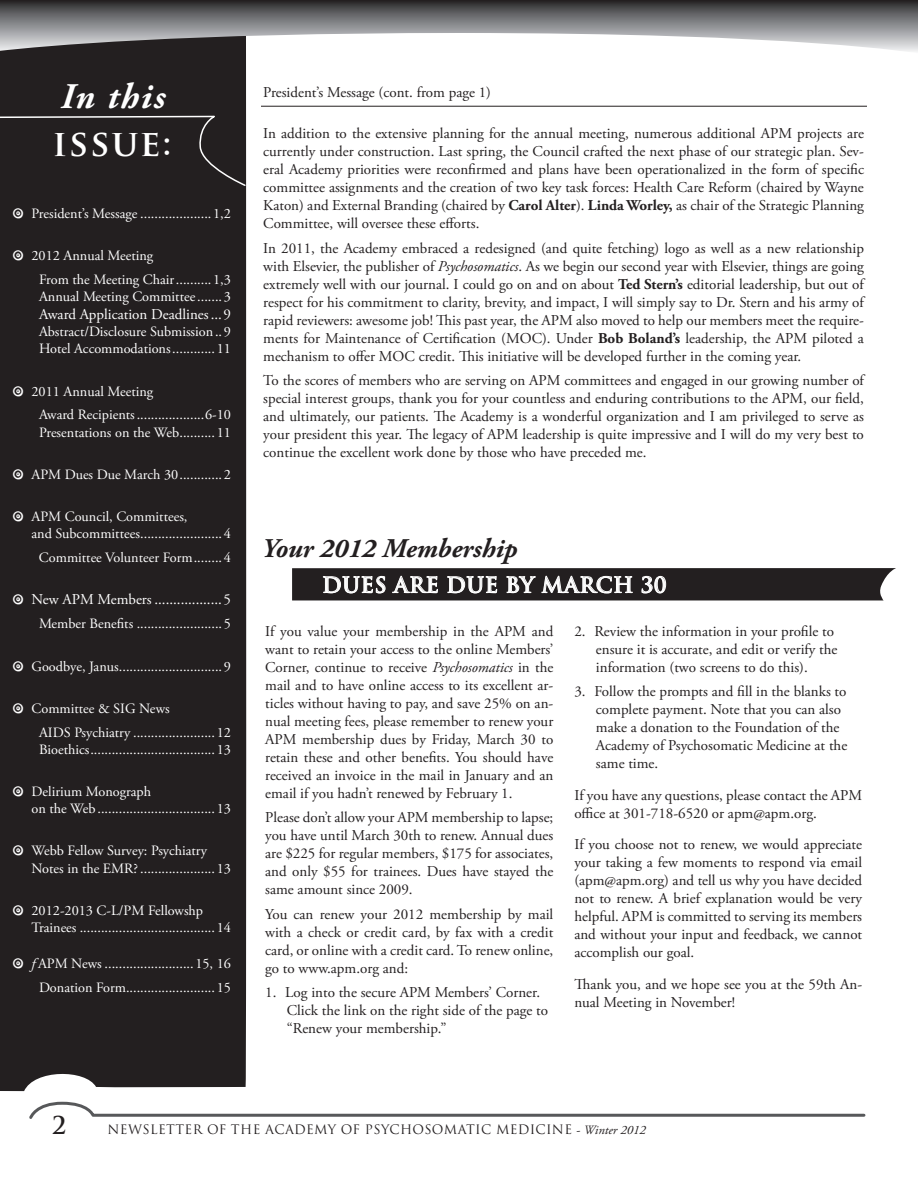
<style>
.page{position:relative;width:918px;height:1188px;background:#fff}
.page>*{position:absolute;margin:0;border:0;box-sizing:border-box;transform-origin:0 0}
.t1{font:italic 700 36px "Adobe Garamond Pro";letter-spacing:.05em;color:#fff}
.t2{font:700 36px "Trajan Pro";letter-spacing:.05em;color:#fff}
.t3{font:italic 700 27px "Adobe Garamond Pro";color:#231f20}
.t4{font:700 24px "Trajan Pro";color:#231f20}
.t5{font:700 21px "Trajan Pro";letter-spacing:.025em;color:#fff}
.t6{font:15px/18px "Adobe Garamond Pro";color:#231f20;text-align:justify}
.t7{font:15px "Adobe Garamond Pro";color:#fff}
.t8{font:14.25px/17.1px "Adobe Garamond Pro";color:#fff}
.t9{font:12.75px "Trajan Pro";letter-spacing:.025em;color:#231f20}
.s1{font-style:italic}
.s2{font-weight:700}
.s3{font-family:"Adobe Garamond Pro"}
.s4{font-family:"Adobe Garamond Pro";font-style:italic}
</style>
<div class="page">
<svg style="left:29px;top:1101px;width:837px;height:18px"></svg>
<div style="left:0;top:53px;width:247px;height:1038px;background:#231f20"></div>
<svg style="left:0;top:0;width:918px;height:53px"></svg>
<hr style="left:261px;top:106px;width:606px;height:1px;background:#231f20">
<div style="left:0;top:116px;width:246px;height:71px;background:#231f20"></div>
<svg style="left:292px;top:568px;width:604px;height:32px;background:#3c3839"></svg>
<svg style="left:13px;top:208px;width:10px;height:10px"></svg>
<svg style="left:13px;top:250px;width:10px;height:10px"></svg>
<svg style="left:13px;top:386px;width:10px;height:10px"></svg>
<svg style="left:13px;top:469px;width:10px;height:10px"></svg>
<svg style="left:13px;top:511px;width:10px;height:10px"></svg>
<svg style="left:13px;top:595px;width:10px;height:9px"></svg>
<svg style="left:13px;top:661px;width:10px;height:10px"></svg>
<svg style="left:13px;top:703px;width:10px;height:10px"></svg>
<svg style="left:13px;top:786px;width:10px;height:10px"></svg>
<svg style="left:13px;top:846px;width:10px;height:10px"></svg>
<svg style="left:13px;top:905px;width:10px;height:10px"></svg>
<svg style="left:13px;top:958px;width:10px;height:10px"></svg>
<h1 class="t1" style="left:61px;top:76px;width:106px">In this</h1>
<h1 class="t2" style="left:52px;top:121px;width:120px">issue:</h1>
<p class="t8" style="left:32px;top:205px;width:201px">President’s Message ....................1,2</p>
<p class="t8" style="left:39px;top:244px;width:194px;line-height:23.9px;text-indent:-8px">2012 Annual Meeting<br>From the Meeting Chair..........1,3</p>
<p class="t8" style="left:39px;top:289px;width:194px">Annual Meeting Committee.......3</p>
<p class="t7" style="left:39px;top:305px;width:193px">Award Application Deadlines...9</p>
<p class="t8" style="left:39px;top:324px;width:194px">Abstract/Disclosure Submission..9<br>Hotel Accommodations............11</p>
<p class="t8" style="left:39px;top:380px;width:194px;line-height:23.9px;text-indent:-8px">2011 Annual Meeting<br>Award Recipients...................6-10</p>
<p class="t8" style="left:39px;top:424px;width:194px">Presentations on the Web..........11</p>
<p class="t8" style="left:32px;top:466px;width:201px">APM Dues Due March 30............2</p>
<p class="t8" style="left:32px;top:509px;width:201px">APM Council, Committees,<br>and Subcommittees.......................4</p>
<p class="t8" style="left:39px;top:550px;width:194px">Committee Volunteer Form........4</p>
<p class="t7" style="left:31px;top:591px;width:201px">New APM Members ..................5</p>
<p class="t8" style="left:39px;top:616px;width:194px">Member Benefits ........................5</p>
<p class="t8" style="left:32px;top:658px;width:201px">Goodbye, Janus.............................9</p>
<p class="t8" style="left:39px;top:697px;width:194px;line-height:23.9px;text-indent:-8px">Committee &amp; SIG News<br>AIDS Psychiatry .......................12</p>
<p class="t8" style="left:39px;top:741px;width:194px">Bioethics...................................13</p>
<p class="t8" style="left:32px;top:784px;width:201px">Delirium Monograph<br>on the Web .................................13</p>
<p class="t8" style="left:32px;top:843px;width:201px">Webb Fellow Survey: Psychiatry<br>Notes in the EMR?.....................13</p>
<p class="t8" style="left:32px;top:902px;width:201px">2012-2013 C-L/PM Fellowshp<br>Trainees ......................................14</p>
<p class="t8" style="left:32px;top:951px;width:201px;line-height:24.8px;text-align:center"><span class="s1">f</span> APM News .........................15, 16<br>Donation Form.........................15</p>
<p class="t6" style="left:263px;top:84px;width:229px">President’s Message (cont. from page 1)</p>
<p class="t6" style="left:263px;top:125px;width:602px">In addition to the extensive planning for the annual meeting, numerous additional APM projects are currently under construction. Last spring, the Council crafted the next phase of our strategic plan. Sev&shy;eral Academy priorities were reconfirmed and plans have been operationalized in the form of specific committee assignments and the creation of two key task forces: Health Care Reform (chaired by Wayne Katon) and External Branding (chaired by <span class="s2">Carol Alter</span>). <span class="s2">Linda Worley,</span> as chair of the Strategic Planning Committee, will oversee these efforts.</p>
<p class="t6" style="left:263px;top:240px;width:602px">In 2011, the Academy embraced a redesigned (and quite fetching) logo as well as a new relationship with Elsevier, the publisher of <span class="s1">Psychosomatics</span>. As we begin our second year with Elsevier, things are going extremely well with our journal. I could go on and on about <span class="s2">Ted Stern’s</span> editorial leadership, but out of respect for his commitment to clarity, brevity, and impact, I will simply say to Dr. Stern and his army of rapid reviewers: awesome job! This past year, the APM also moved to help our members meet the require&shy;ments for Maintenance of Certification (MOC). Under <span class="s2">Bob Boland’s</span> leadership, the APM piloted a mechanism to offer MOC credit. This initiative will be developed further in the coming year.</p>
<p class="t6" style="left:263px;top:372px;width:602px">To the scores of members who are serving on APM committees and engaged in our growing number of special interest groups, thank you for your countless and enduring contributions to the APM, our field, and ultimately, our patients. The Academy is a wonderful organization and I am privileged to serve as your president this year. The legacy of APM leadership is quite impressive and I will do my very best to continue the excellent work done by those who have preceded me.</p>
<h2 class="t3" style="left:262px;top:533px;width:257px">Your 2012 Membership</h2>
<h3 class="t5" style="left:322px;top:572px;width:346px">DUES ARE DUE BY mARCH 30</h3>
<p class="t6" style="left:265px;top:622px;width:290px">If you value your membership in the APM and want to retain your access to the online Members’ Corner, continue to receive <span class="s1">Psychosomatics</span> in the mail and to have online access to its excellent ar&shy;ticles without having to pay, and save 25% on an&shy;nual meeting fees, please remember to renew your APM membership dues by Friday, March 30 to retain these and other benefits. You should have received an invoice in the mail in January and an email if you hadn’t renewed by February 1.</p>
<p class="t6" style="left:265px;top:809px;width:290px">Please don’t allow your APM membership to lapse; you have until March 30th to renew. Annual dues are $225 for regular members, $175 for associates, and only $55 for trainees. Dues have stayed the same amount since 2009.</p>
<p class="t6" style="left:265px;top:905px;width:290px">You can renew your 2012 membership by mail with a check or credit card, by fax with a credit card, or online with a credit card. To renew online, go to www.apm.org and:</p>
<p class="t6" style="left:287px;top:984px;width:263px;text-align:left;text-indent:-22px">1. Log into the secure APM Members’ Corner.<br>Click the link on the right side of the page to “Renew your membership.”</p>
<p class="t6" style="left:596px;top:622px;width:243px;text-align:left;text-indent:-22px">2. Review the information in your profile to ensure it is accurate, and edit or verify the information (two screens to do this).</p>
<p class="t6" style="left:596px;top:683px;width:253px;text-align:left;text-indent:-22px">3. Follow the prompts and fill in the blanks to complete payment. Note that you can also make a donation to the Foundation of the Academy of Psychosomatic Medicine at the same time.</p>
<p class="t6" style="left:574px;top:786px;width:289px">If you have any questions, please contact the APM office at 301-718-6520 or apm@apm.org.</p>
<p class="t6" style="left:574px;top:836px;width:289px">If you choose not to renew, we would appreciate your taking a few moments to respond via email (apm@apm.org) and tell us why you have decided not to renew. A brief explanation would be very helpful. APM is committed to serving its members and without your input and feedback, we cannot accomplish our goal.</p>
<p class="t6" style="left:574px;top:975px;width:289px">Thank you, and we hope see you at the 59th An&shy;nual Meeting in November!</p>
<h3 class="t4" style="left:52px;top:1110px;width:16px">2</h3>
<p class="t9" style="left:107px;top:1121px;width:540px">NEWSLETTER OF THE ACADEMY OF PSYCHOSOMATIC MEDICINE <span class="s3">-</span> <span class="s4">Winter 2012</span></p>
</div>
